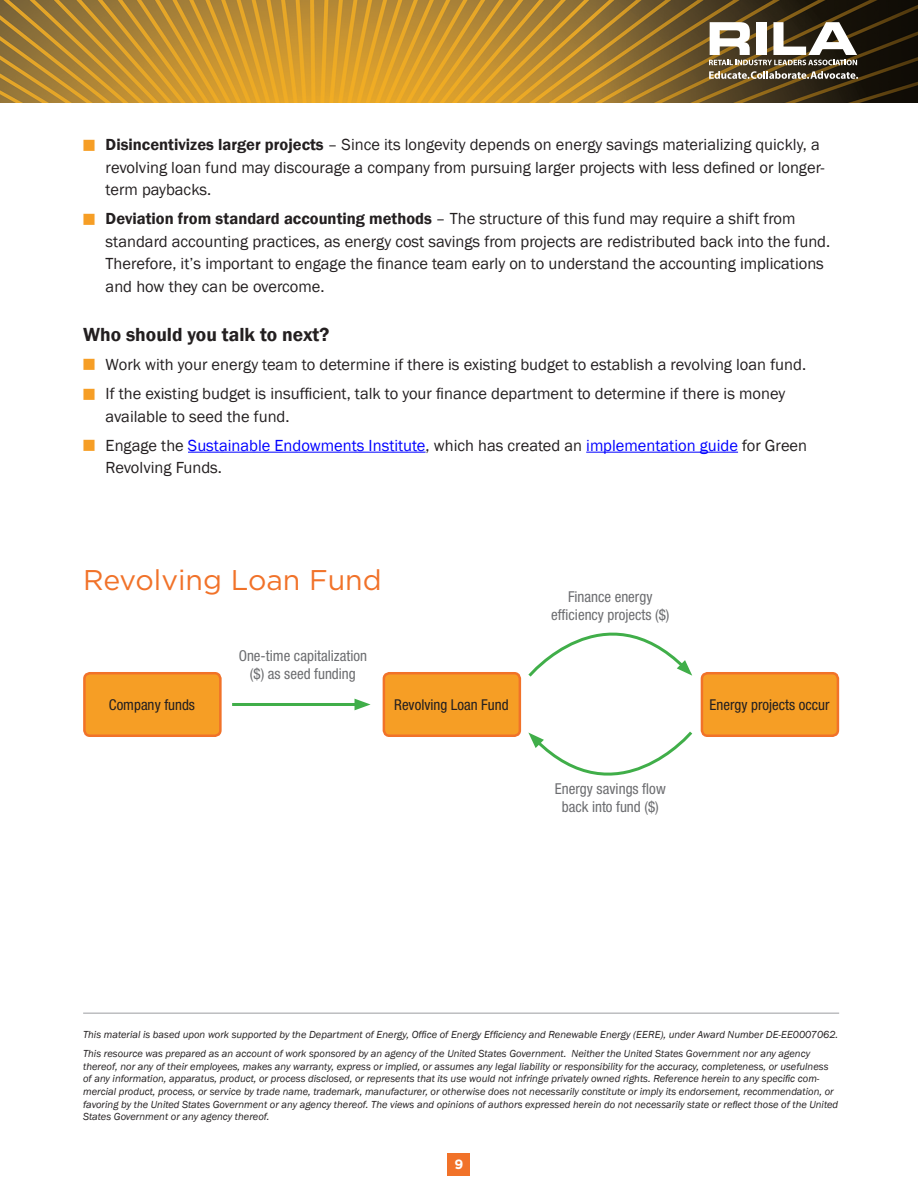
<style>
.page{position:relative;width:918px;height:1188px;background:#fff}
.page>*{position:absolute;margin:0;border:0;box-sizing:border-box;transform-origin:0 0}
.t1{font:28.5px "Gotham";color:#f17229}
.t2{font:600 19.5px "Franklin Gothic";color:#231f20}
.t3{font:16.5px/22.5px "Franklin Gothic";color:#231f20}
.t4{font:condensed 15px/18px "Helvetica Neue";color:#6c6d70;text-align:center}
.t5{font:condensed 15px "Helvetica Neue";color:#231f20}
.t6{font:700 13.5px "Gotham";color:#fff}
.Bulleted_List_Indent{font:italic 10.5px/12.6px "Franklin Gothic";color:#231f20}
.s1{color:#f69e25}
.s2{font-weight:600}
.s3{color:#00f}
</style>
<div class="page">
<img style="left:0;top:0;width:553px;height:102px">
<svg style="left:553px;top:0;width:365px;height:102px;background:#644c20"></svg>
<div style="left:448px;top:1153px;width:22px;height:22px;background:#f17229"></div>
<svg style="left:709px;top:71px;width:149px;height:8px"></svg>
<svg style="left:709px;top:22px;width:148px;height:43px"></svg>
<hr style="left:188px;top:452px;width:238px;height:1px;background:#00f">
<hr style="left:586px;top:452px;width:152px;height:1px;background:#00f">
<hr style="left:83px;top:1012px;width:756px;height:2px;background:#bcbdc0">
<div style="left:384px;top:673px;width:136px;height:63px;background:#f69e25;border-radius:6px"></div>
<div style="left:383px;top:672px;width:138px;height:65px;border:2px solid #f17229;border-radius:6px"></div>
<div style="left:702px;top:673px;width:136px;height:63px;background:#f69e25;border-radius:6px"></div>
<div style="left:701px;top:672px;width:138px;height:65px;border:2px solid #f17229;border-radius:6px"></div>
<div style="left:84px;top:673px;width:136px;height:63px;background:#f69e25;border-radius:6px"></div>
<div style="left:83px;top:672px;width:139px;height:65px;border:2px solid #f17229;border-radius:6px"></div>
<hr style="left:232px;top:703px;width:128px;height:3px;background:#40ae49">
<svg style="left:355px;top:699px;width:16px;height:11px"></svg>
<svg style="left:528px;top:731px;width:165px;height:45px"></svg>
<svg style="left:528px;top:632px;width:164px;height:45px"></svg>
<p class="t3" style="left:106px;top:134px;width:721px;text-indent:-23px"><span class="s1">■</span> <span class="s2">Disincentivizes larger projects</span> – Since its longevity depends on energy savings materializing quickly, a revolving loan fund may discourage a company from pursuing larger projects with less defined or longer&shy;term paybacks.</p>
<p class="t3" style="left:106px;top:208px;width:726px;text-indent:-23px"><span class="s1">■</span> <span class="s2">Deviation from standard accounting methods</span> – The structure of this fund may require a shift from standard accounting practices, as energy cost savings from projects are redistributed back into the fund.<br>Therefore, it’s important to engage the finance team early on to understand the accounting implications and how they can be overcome.</p>
<p class="t2" style="left:83px;top:322px;width:248px">Who should you talk to next?</p>
<p class="t3" style="left:83px;top:354px;width:725px"><span class="s1">■</span> Work with your energy team to determine if there is existing budget to establish a revolving loan fund.</p>
<p class="t3" style="left:106px;top:383px;width:681px;text-indent:-23px"><span class="s1">■</span> If the existing budget is insufficient, talk to your finance department to determine if there is money available to seed the fund.</p>
<p class="t3" style="left:106px;top:435px;width:703px;text-indent:-23px"><span class="s1">■</span> Engage the <span class="s3">Sustainable Endowments Institute</span>, which has created an <span class="s3">implementation guide</span> for Green<br>Revolving Funds.</p>
<p class="t1" style="left:83px;top:561px;width:300px">Revolving Loan Fund</p>
<p class="t4" style="left:239px;top:647px;width:130px">One-time capitalization ($) as seed funding</p>
<p class="t4" style="left:551px;top:588px;width:120px">Finance energy efficiency projects ($)</p>
<p class="t5" style="left:109px;top:696px;width:88px">Company funds</p>
<p class="t5" style="left:394px;top:696px;width:116px">Revolving Loan Fund</p>
<p class="t5" style="left:710px;top:696px;width:121px">Energy projects occur</p>
<p class="t4" style="left:555px;top:780px;width:112px">Energy savings flow back into fund ($)</p>
<p class="Bulleted_List_Indent" style="left:83px;top:1028px;width:756px">This material is based upon work supported by the Department of Energy, Office of Energy Efficiency and Renewable Energy (EERE), under Award Number DE-EE0007062.</p>
<p class="Bulleted_List_Indent" style="left:83px;top:1048px;width:756px">This resource was prepared as an account of work sponsored by an agency of the United States Government. Neither the United States Government nor any agency thereof, nor any of their employees, makes any warranty, express or implied, or assumes any legal liability or responsibility for the accuracy, completeness, or usefulness of any information, apparatus, product, or process disclosed, or represents that its use would not infringe privately owned rights. Reference herein to any specific com&shy;mercial product, process, or service by trade name, trademark, manufacturer, or otherwise does not necessarily constitute or imply its endorsement, recommendation, or favoring by the United States Government or any agency thereof. The views and opinions of authors expressed herein do not necessarily state or reflect those of the United States Government or any agency thereof.</p>
<p class="t6" style="left:455px;top:1156px;width:10px">9</p>
</div>
